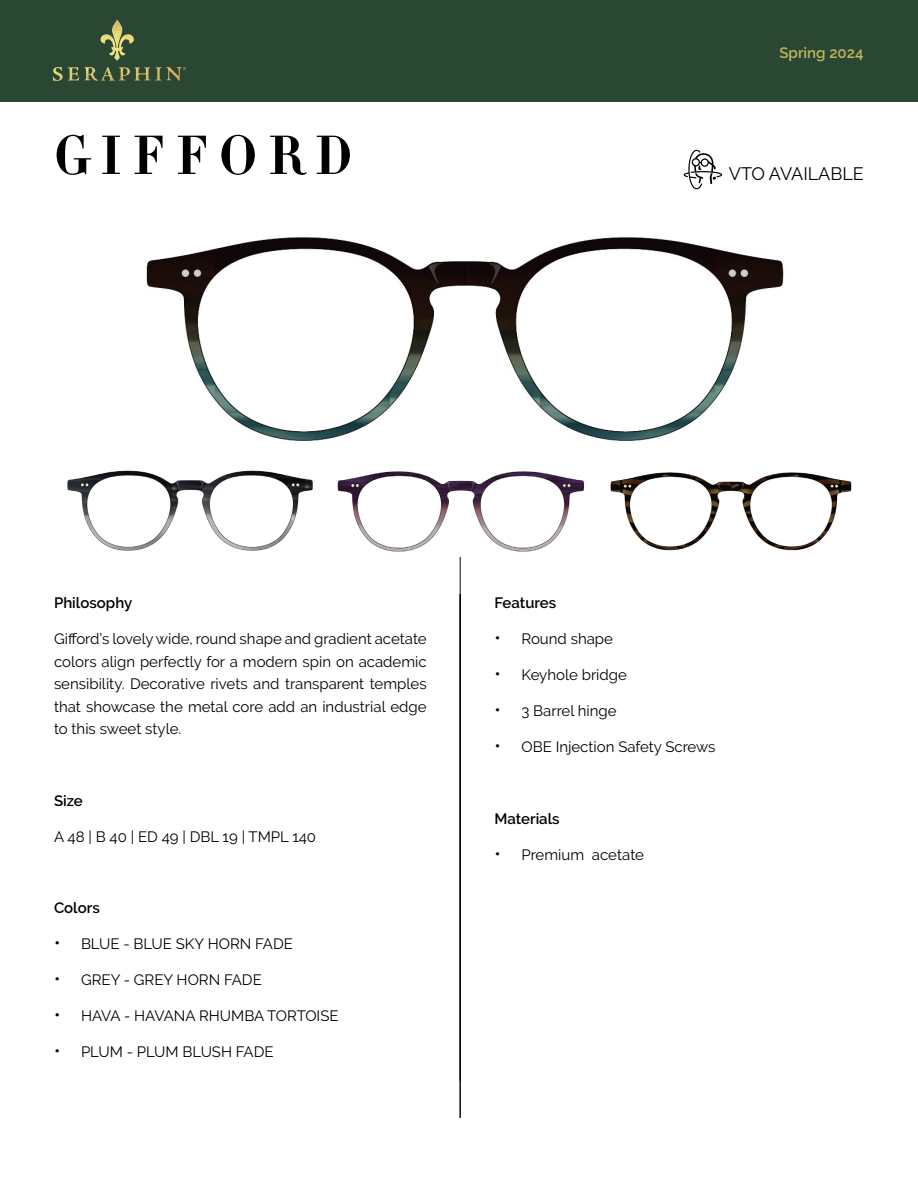
<style>
.page{position:relative;width:918px;height:1188px;background:#fff}
.page>*{position:absolute;margin:0;border:0;box-sizing:border-box;transform-origin:0 0}
.t1{font:54px "Didot HTF B06 Bold";letter-spacing:.2em;color:#000}
.t2{font:18px "Raleway";color:#000}
.t3{font:15px/22.5px "Raleway";color:#000;text-align:justify}
.t4{font:600 15px "Raleway";color:#000}
.t5{font:600 15px "Raleway";color:#c1b55b}
.s1{font-size:18px}
</style>
<div class="page">
<div style="left:0;top:0;width:918px;height:102px;background:#2a4734"></div>
<img style="left:53px;top:67px;width:10px;height:14px">
<img style="left:68px;top:67px;width:11px;height:14px">
<img style="left:84px;top:67px;width:14px;height:14px">
<img style="left:101px;top:67px;width:14px;height:14px">
<img style="left:119px;top:67px;width:11px;height:14px">
<img style="left:134px;top:67px;width:16px;height:14px">
<img style="left:155px;top:67px;width:7px;height:14px">
<img style="left:166px;top:67px;width:16px;height:14px">
<img style="left:100px;top:20px;width:34px;height:41px">
<svg style="left:684px;top:149px;width:38px;height:41px"></svg>
<hr style="left:460px;top:557px;width:1px;height:524px;background:#000">
<img style="left:67px;top:471px;width:246px;height:80px">
<img style="left:337px;top:471px;width:247px;height:81px">
<hr style="left:460px;top:594px;width:1px;height:524px;background:#000">
<img style="left:146px;top:237px;width:638px;height:204px">
<img style="left:610px;top:472px;width:242px;height:79px">
<h1 class="t1" style="left:54px;top:121px;width:300px">GIFFORD</h1>
<p class="t5" style="left:779px;top:44px;width:86px">Spring 2024</p>
<p class="t2" style="left:729px;top:164px;width:137px">VTO AVAILABLE</p>
<p class="t4" style="left:54px;top:594px;width:80px">Philosophy</p>
<p class="t3" style="left:54px;top:628px;width:374px">Gifford’s lovely wide, round shape and gradient acetate colors align perfectly for a modern spin on academic sensibility. Decorative rivets and transparent temples that showcase the metal core add an industrial edge to this sweet style.</p>
<p class="t4" style="left:54px;top:792px;width:30px">Size</p>
<p class="t3" style="left:54px;top:826px;width:264px">A 48 | B 40 | ED 49 | DBL 19 | TMPL 140</p>
<p class="t4" style="left:54px;top:899px;width:47px">Colors</p>
<p class="t3" style="left:54px;top:932px;width:240px"><span class="s1">•</span> BLUE - BLUE SKY HORN FADE</p>
<p class="t3" style="left:54px;top:968px;width:209px"><span class="s1">•</span> GREY - GREY HORN FADE</p>
<p class="t3" style="left:54px;top:1004px;width:286px"><span class="s1">•</span> HAVA - HAVANA RHUMBA TORTOISE</p>
<p class="t3" style="left:54px;top:1040px;width:221px"><span class="s1">•</span> PLUM - PLUM BLUSH FADE</p>
<p class="t4" style="left:494px;top:594px;width:63px">Features</p>
<p class="t3" style="left:494px;top:628px;width:120px"><span class="s1">•</span> Round shape</p>
<p class="t3" style="left:494px;top:664px;width:134px"><span class="s1">•</span> Keyhole bridge</p>
<p class="t3" style="left:494px;top:700px;width:124px"><span class="s1">•</span> 3 Barrel hinge</p>
<p class="t3" style="left:494px;top:736px;width:223px"><span class="s1">•</span> OBE Injection Safety Screws</p>
<p class="t4" style="left:494px;top:810px;width:67px">Materials</p>
<p class="t3" style="left:494px;top:844px;width:151px"><span class="s1">•</span> Premium acetate</p>
</div>
